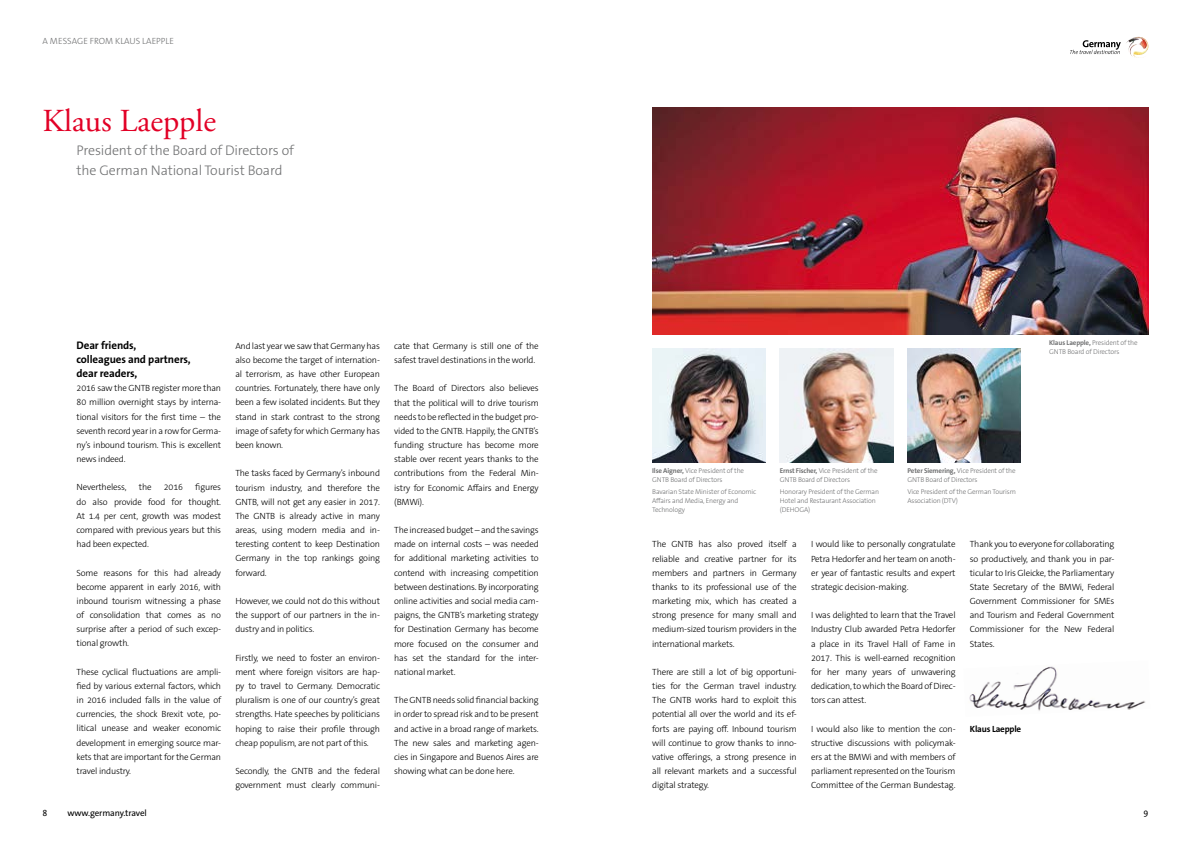
<style>
.page{position:relative;width:1191px;height:842px;background:#fff}
.page>*{position:absolute;margin:0;border:0;box-sizing:border-box;transform-origin:0 0}
.t1{font:32px "Adobe Garamond Pro";color:#e20026}
.t2{font:14px/20px "The Sans LP3 Lig";letter-spacing:-.01em;color:#707172}
.t3{font:11px/14.2px "The Sans LP7 Bld";letter-spacing:-.01em;color:#000}
.t4{font:9px/14.2px "The Sans LP3 Lig";letter-spacing:-.02em;color:#000;text-align:justify}
.t5{font:9px "The Sans LP3 Lig";letter-spacing:.005em;color:#707172}
.t6{font:9px "The Sans LP5 Plain";letter-spacing:-.01em;color:#000}
.t7{font:9px "The Sans LP7 Bld";letter-spacing:-.02em;color:#000}
.t8{font:7px/9px "The Sans LP3 Lig";letter-spacing:-.02em;color:#707172}
.s1{font-family:"The Sans LP7 Bld"}
</style>
<div class="page">
<img style="left:652px;top:349px;width:113px;height:113px">
<img style="left:780px;top:349px;width:113px;height:113px">
<img style="left:907px;top:349px;width:113px;height:113px">
<img style="left:652px;top:108px;width:496px;height:226px">
<img style="left:969px;top:666px;width:177px;height:45px">
<img style="left:1126px;top:37px;width:22px;height:21px">
<svg style="left:1070px;top:40px;width:50px;height:14px"></svg>
<p class="t5" style="left:43px;top:35px;width:133px">A MESSAGE FROM KLAUS LAEPPLE</p>
<h1 class="t1" style="left:43px;top:102px;width:175px">Klaus Laepple</h1>
<h2 class="t2" style="left:77px;top:141px;width:219px">President of the Board of Directors of the German National Tourist Board</h2>
<p class="t3" style="left:77px;top:338px;width:116px">Dear friends,<br>colleagues and partners, dear readers,</p>
<p class="t4" style="left:77px;top:381px;width:146px">2016 saw the GNTB register more than 80 million overnight stays by interna&shy;tional visitors for the first time – the seventh record year in a row for Germa&shy;ny’s inbound tourism. This is excellent news indeed.</p>
<p class="t4" style="left:77px;top:480px;width:52px">Nevertheless,</p>
<p class="t4" style="left:139px;top:480px;width:14px">the</p>
<p class="t4" style="left:164px;top:480px;width:21px">2016</p>
<p class="t4" style="left:77px;top:480px;width:146px;text-indent:119px">figures do also provide food for thought.<br>At 1.4 per cent, growth was modest compared with previous years but this had been expected.</p>
<p class="t4" style="left:77px;top:565px;width:146px">Some reasons for this had already become apparent in early 2016, with inbound tourism witnessing a phase of consolidation that comes as no surprise after a period of such excep&shy;tional growth.</p>
<p class="t4" style="left:77px;top:665px;width:146px">These cyclical fluctuations are ampli&shy;fied by various external factors, which in 2016 included falls in the value of currencies, the shock Brexit vote, po&shy;litical unease and weaker economic development in emerging source mar&shy;kets that are important for the German travel industry.</p>
<p class="t4" style="left:235px;top:339px;width:146px">And last year we saw that Germany has also become the target of internation&shy;al terrorism, as have other European countries. Fortunately, there have only been a few isolated incidents. But they stand in stark contrast to the strong image of safety for which Germany has been known.</p>
<p class="t4" style="left:235px;top:466px;width:146px">The tasks faced by Germany’s inbound tourism industry, and therefore the GNTB, will not get any easier in 2017.<br>The GNTB is already active in many areas, using modern media and in&shy;teresting content to keep Destination Germany in the top rankings going forward.</p>
<p class="t4" style="left:235px;top:594px;width:146px">However, we could not do this without the support of our partners in the in&shy;dustry and in politics.</p>
<p class="t4" style="left:235px;top:650px;width:146px">Firstly, we need to foster an environ&shy;ment where foreign visitors are hap&shy;py to travel to Germany. Democratic pluralism is one of our country’s great strengths. Hate speeches by politicians hoping to raise their profile through cheap populism, are not part of this.</p>
<p class="t4" style="left:235px;top:764px;width:146px">Secondly, the GNTB and the federal government must clearly communi-</p>
<p class="t4" style="left:394px;top:339px;width:146px">cate that Germany is still one of the safest travel destinations in the world.</p>
<p class="t4" style="left:394px;top:381px;width:146px">The Board of Directors also believes that the political will to drive tourism needs to be reflected in the budget pro&shy;vided to the GNTB. Happily, the GNTB’s funding structure has become more stable over recent years thanks to the contributions from the Federal Min&shy;istry for Economic Affairs and Energy (BMWi).</p>
<p class="t4" style="left:394px;top:523px;width:146px">The increased budget – and the savings made on internal costs – was needed for additional marketing activities to contend with increasing competition between destinations. By incorporating online activities and social media cam&shy;paigns, the GNTB’s marketing strategy for Destination Germany has become more focused on the consumer and has set the standard for the inter&shy;national market.</p>
<p class="t4" style="left:394px;top:693px;width:146px">The GNTB needs solid financial backing in order to spread risk and to be present and active in a broad range of markets.<br>The new sales and marketing agen&shy;cies in Singapore and Buenos Aires are showing what can be done here.</p>
<p class="t8" style="left:1049px;top:339px;width:90px"><span class="s1">Klaus Laepple,</span> President of the<br>GNTB Board of Directors</p>
<p class="t8" style="left:652px;top:466px;width:93px"><span class="s1">Ilse Aigner,</span> Vice President of the<br>GNTB Board of Directors</p>
<p class="t8" style="left:652px;top:487px;width:106px">Bavarian State Minister of Economic<br>Affairs and Media, Energy and<br>Technology</p>
<p class="t8" style="left:780px;top:466px;width:99px"><span class="s1">Ernst Fischer,</span> Vice President of the<br>GNTB Board of Directors</p>
<p class="t8" style="left:780px;top:487px;width:101px">Honorary President of the German<br>Hotel and Restaurant Association (DEHOGA)</p>
<p class="t8" style="left:907px;top:466px;width:110px"><span class="s1">Peter Siemering,</span> Vice President of the<br>GNTB Board of Directors</p>
<p class="t8" style="left:907px;top:487px;width:110px">Vice President of the German Tourism<br>Association (DTV)</p>
<p class="t4" style="left:652px;top:537px;width:146px">The GNTB has also proved itself a reliable and creative partner for its members and partners in Germany thanks to its professional use of the marketing mix, which has created a strong presence for many small and medium-sized tourism providers in the international markets.</p>
<p class="t4" style="left:652px;top:665px;width:146px">There are still a lot of big opportuni&shy;ties for the German travel industry.<br>The GNTB works hard to exploit this potential all over the world and its ef&shy;forts are paying off. Inbound tourism will continue to grow thanks to inno&shy;vative offerings, a strong presence in all relevant markets and a successful digital strategy.</p>
<p class="t4" style="left:811px;top:537px;width:146px">I would like to personally congratulate Petra Hedorfer and her team on anoth&shy;er year of fantastic results and expert strategic decision-making.</p>
<p class="t4" style="left:811px;top:608px;width:146px">I was delighted to learn that the Travel Industry Club awarded Petra Hedorfer a place in its Travel Hall of Fame in 2017. This is well-earned recognition for her many years of unwavering dedication, to which the Board of Direc&shy;tors can attest.</p>
<p class="t4" style="left:811px;top:722px;width:146px">I would also like to mention the con&shy;structive discussions with policymak&shy;ers at the BMWi and with members of parliament represented on the Tourism Committee of the German Bundestag.</p>
<p class="t4" style="left:969px;top:537px;width:146px">Thank you to everyone for collaborating so productively, and thank you in par&shy;ticular to Iris Gleicke, the Parliamentary State Secretary of the BMWi, Federal Government Commissioner for SMEs and Tourism and Federal Government Commissioner for the New Federal States.</p>
<p class="t7" style="left:969px;top:723px;width:53px">Klaus Laepple</p>
<p class="t6" style="left:43px;top:808px;width:6px">8</p>
<p class="t6" style="left:67px;top:808px;width:81px">www.germany.travel</p>
<p class="t6" style="left:1143px;top:808px;width:6px">9</p>
</div>
